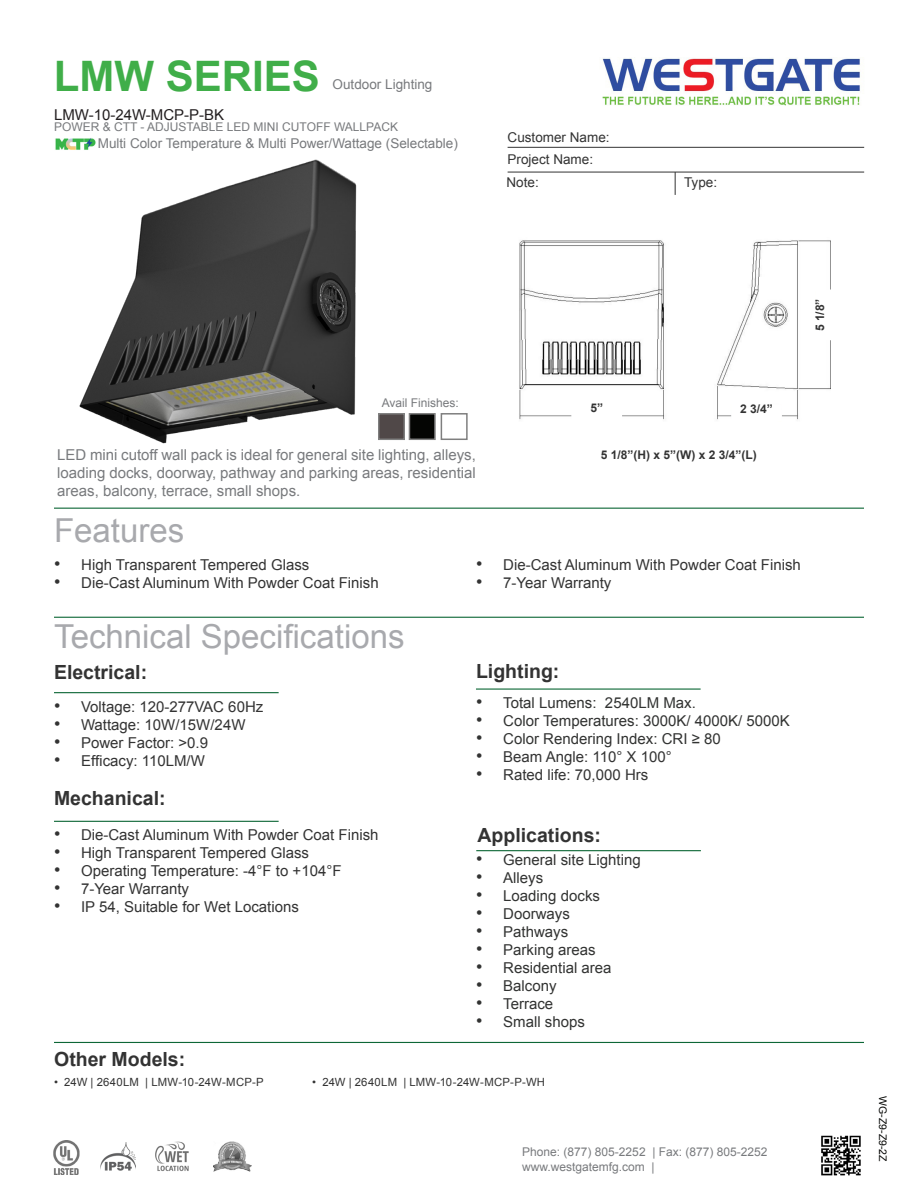
<style>
.page{position:relative;width:918px;height:1188px;background:#fff}
.page>*{position:absolute;margin:0;border:0;box-sizing:border-box;transform-origin:0 0}
.t1{font:700 42px "Arial";color:#40ae49}
.t2{font:33px "Arial";color:#a8a9ad}
.t3{font:700 19.5px "Arial";color:#333}
.t4{font:15px "Arial";color:#333}
.t5{font:15px "Arial";color:#323332}
.t6{font:15px/18px "Arial";color:#787a7d;text-align:justify}
.t7{font:15px "Arial";color:#231f20}
.t8{font:13.5px "Arial";color:#787a7d}
.t9{font:13.5px "Arial";color:#333}
.t10{font:12px "Arial";color:#787a7d}
.t11{font:700 12px "Arial";color:#333}
.t12{font:11.25px "Arial";letter-spacing:.015em;color:#333}
.t13{font:10.5px "Arial";color:#040503}
.s1{font-size:18px}
</style>
<div class="page">
<img style="left:79px;top:159px;width:278px;height:285px">
<hr style="left:54px;top:508px;width:810px;height:1px;background:#0d6736">
<hr style="left:508px;top:147px;width:356px;height:1px;background:#333">
<svg style="left:675px;top:173px;width:1px;height:22px"></svg>
<hr style="left:508px;top:172px;width:356px;height:1px;background:#333">
<hr style="left:54px;top:617px;width:810px;height:1px;background:#0d6736">
<hr style="left:54px;top:692px;width:225px;height:1px;background:#0d6736">
<hr style="left:476px;top:689px;width:225px;height:1px;background:#0d6736">
<hr style="left:54px;top:821px;width:225px;height:1px;background:#0d6736">
<img style="left:602px;top:58px;width:258px;height:48px">
<hr style="left:476px;top:850px;width:225px;height:1px;background:#0d6736">
<hr style="left:54px;top:1042px;width:810px;height:1px;background:#0d6736">
<img style="left:821px;top:1135px;width:40px;height:41px">
<img style="left:155px;top:1141px;width:34px;height:30px">
<img style="left:213px;top:1141px;width:38px;height:31px">
<img style="left:100px;top:1142px;width:36px;height:29px">
<img style="left:519px;top:240px;width:312px;height:180px">
<div style="left:571px;top:403px;width:51px;height:17px;background:#fff"></div>
<div style="left:815px;top:289px;width:18px;height:51px;background:#fff"></div>
<div style="left:731px;top:404px;width:51px;height:17px;background:#fff"></div>
<div style="left:378px;top:413px;width:27px;height:27px;background:#504848;border:2px solid #7f7f7f"></div>
<div style="left:409px;top:413px;width:27px;height:27px;background:#040503;border:2px solid #7f7f7f"></div>
<div style="left:441px;top:413px;width:27px;height:27px;background:#fff;border:2px solid #7f7f7f"></div>
<img style="left:55px;top:138px;width:41px;height:12px">
<img style="left:53px;top:1140px;width:27px;height:34px">
<p class="t1" style="left:54px;top:48px;width:268px">LMW SERIES</p>
<p class="t8" style="left:333px;top:75px;width:101px">Outdoor Lighting</p>
<p class="t10" style="left:54px;top:119px;width:346px">POWER &amp; CTT - ADJUSTABLE LED MINI CUTOFF WALLPACK</p>
<p class="t7" style="left:54px;top:105px;width:172px">LMW-10-24W-MCP-P-BK</p>
<p class="t8" style="left:98px;top:135px;width:362px">Multi Color Temperature &amp; Multi Power/Wattage (Selectable)</p>
<p class="t9" style="left:508px;top:128px;width:104px">Customer Name:</p>
<p class="t9" style="left:508px;top:150px;width:87px">Project Name:</p>
<p class="t9" style="left:507px;top:173px;width:34px">Note:</p>
<p class="t9" style="left:684px;top:173px;width:35px">Type:</p>
<p class="t11" style="left:812px;top:331px;width:34px;rotate:-90deg">5 1/8”</p>
<p class="t10" style="left:382px;top:395px;width:79px">Avail Finishes:</p>
<p class="t6" style="left:57px;top:445px;width:420px">LED mini cutoff wall pack is ideal for general site lighting, alleys, loading docks, doorway, pathway and parking areas, residential areas, balcony, terrace, small shops.</p>
<p class="t2" style="left:54px;top:509px;width:132px">Features</p>
<p class="t11" style="left:590px;top:400px;width:14px">5”</p>
<p class="t11" style="left:740px;top:401px;width:34px">2 3/4”</p>
<p class="t11" style="left:601px;top:447px;width:158px">5 1/8”(H) x 5”(W) x 2 3/4”(L)</p>
<p class="t4" style="left:54px;top:555px;width:257px"><span class="s1">•</span> High Transparent Tempered Glass</p>
<p class="t4" style="left:54px;top:573px;width:326px"><span class="s1">•</span> Die-Cast Aluminum With Powder Coat Finish</p>
<p class="t2" style="left:54px;top:615px;width:352px">Technical Specifications</p>
<p class="t3" style="left:54px;top:659px;width:95px">Electrical:</p>
<p class="t4" style="left:54px;top:697px;width:211px"><span class="s1">•</span> Voltage: 120-277VAC 60Hz</p>
<p class="t4" style="left:54px;top:715px;width:193px"><span class="s1">•</span> Wattage: 10W/15W/24W</p>
<p class="t4" style="left:54px;top:733px;width:156px"><span class="s1">•</span> Power Factor: &gt;0.9</p>
<p class="t4" style="left:54px;top:751px;width:152px"><span class="s1">•</span> Efficacy: 110LM/W</p>
<p class="t3" style="left:54px;top:785px;width:113px">Mechanical:</p>
<p class="t4" style="left:54px;top:825px;width:326px"><span class="s1">•</span> Die-Cast Aluminum With Powder Coat Finish</p>
<p class="t4" style="left:54px;top:843px;width:257px"><span class="s1">•</span> High Transparent Tempered Glass</p>
<p class="t4" style="left:54px;top:861px;width:289px"><span class="s1">•</span> Operating Temperature: -4°F to +104°F</p>
<p class="t4" style="left:54px;top:879px;width:137px"><span class="s1">•</span> 7-Year Warranty</p>
<p class="t4" style="left:54px;top:897px;width:246px"><span class="s1">•</span> IP 54, Suitable for Wet Locations</p>
<p class="t3" style="left:54px;top:1046px;width:133px">Other Models:</p>
<p class="t4" style="left:476px;top:555px;width:326px"><span class="s1">•</span> Die-Cast Aluminum With Powder Coat Finish</p>
<p class="t4" style="left:476px;top:573px;width:137px"><span class="s1">•</span> 7-Year Warranty</p>
<p class="t3" style="left:476px;top:659px;width:85px">Lighting:</p>
<p class="t5" style="left:476px;top:693px;width:221px"><span class="s1">•</span> Total Lumens: 2540LM Max.</p>
<p class="t5" style="left:476px;top:711px;width:315px"><span class="s1">•</span> Color Temperatures: 3000K/ 4000K/ 5000K</p>
<p class="t5" style="left:476px;top:729px;width:246px"><span class="s1">•</span> Color Rendering Index: CRI ≥ 80</p>
<p class="t4" style="left:476px;top:747px;width:197px"><span class="s1">•</span> Beam Angle: 110° X 100°</p>
<p class="t4" style="left:476px;top:765px;width:174px"><span class="s1">•</span> Rated life: 70,000 Hrs</p>
<p class="t3" style="left:478px;top:822px;width:125px">Applications:</p>
<p class="t5" style="left:476px;top:850px;width:166px"><span class="s1">•</span> General site Lighting</p>
<p class="t5" style="left:476px;top:868px;width:69px"><span class="s1">•</span> Alleys</p>
<p class="t5" style="left:476px;top:886px;width:125px"><span class="s1">•</span> Loading docks</p>
<p class="t5" style="left:476px;top:904px;width:95px"><span class="s1">•</span> Doorways</p>
<p class="t5" style="left:476px;top:922px;width:94px"><span class="s1">•</span> Pathways</p>
<p class="t5" style="left:476px;top:940px;width:121px"><span class="s1">•</span> Parking areas</p>
<p class="t5" style="left:476px;top:958px;width:137px"><span class="s1">•</span> Residential area</p>
<p class="t5" style="left:476px;top:976px;width:82px"><span class="s1">•</span> Balcony</p>
<p class="t5" style="left:476px;top:994px;width:79px"><span class="s1">•</span> Terrace</p>
<p class="t5" style="left:476px;top:1012px;width:110px"><span class="s1">•</span> Small shops</p>
<p class="t12" style="left:54px;top:1074px;width:211px">• 24W | 2640LM | LMW-10-24W-MCP-P</p>
<p class="t12" style="left:312px;top:1074px;width:235px">• 24W | 2640LM | LMW-10-24W-MCP-P-WH</p>
<p class="t10" style="left:522px;top:1144px;width:247px">Phone: (877) 805-2252 | Fax: (877) 805-2252</p>
<p class="t10" style="left:522px;top:1159px;width:134px">www.westgatemfg.com |</p>
<p class="t13" style="left:890px;top:1096px;width:67px;rotate:90deg">WG-Z9-Z9-2Z</p>
</div>
